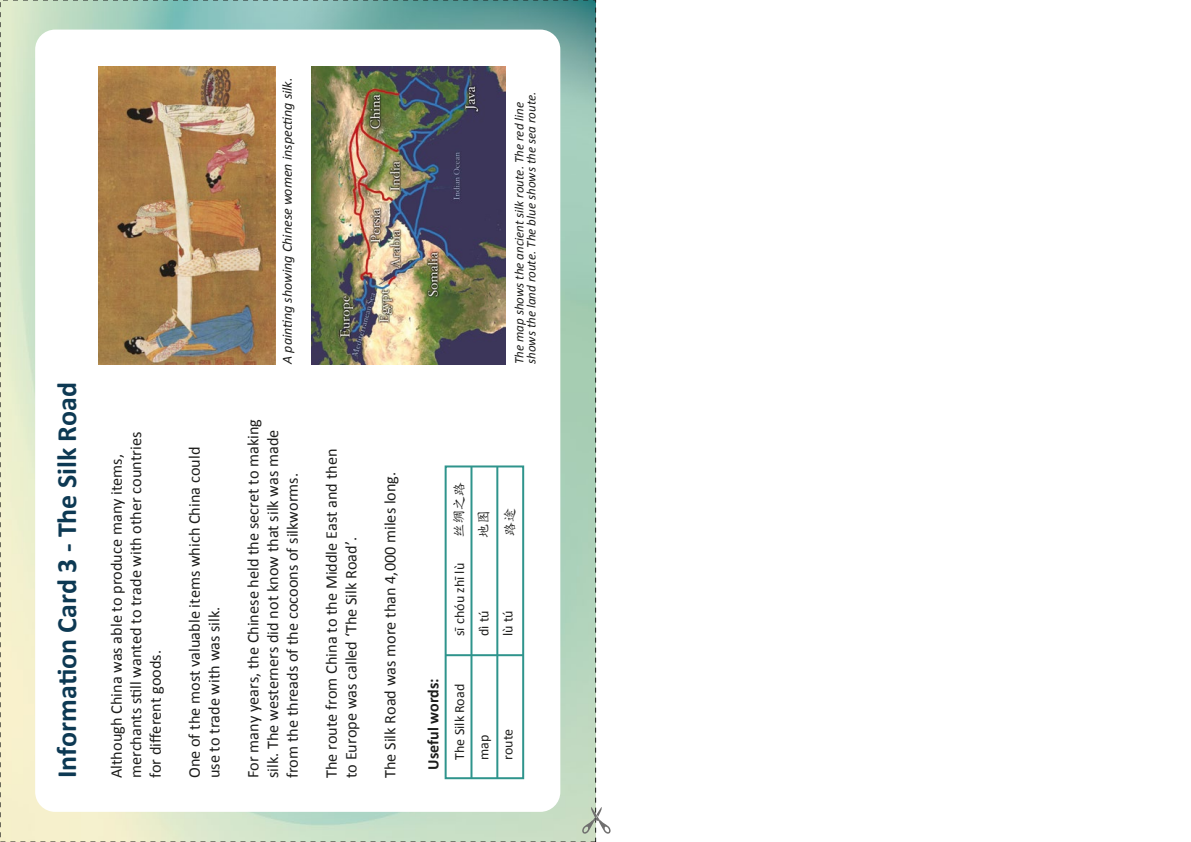
<style>
.page{position:relative;width:1191px;height:842px;background:#fff}
.page>*{position:absolute;margin:0;border:0;box-sizing:border-box;transform-origin:0 0}
.t1{font:700 28px "Calibri";color:#0d3953}
.t2{font:16.3px/19.5px "Calibri";color:#1d1d1b}
.t3{font:700 16px "Calibri";letter-spacing:-.005em;color:#1d1d1b}
.t4{font:italic 14px "Calibri";color:#1d1d1b}
.t5{font:14px "Calibri";color:#1d1d1b}
.t6{font:14px "Kai Ti";color:#1d1d1b}
.t7{font:italic 13px/12px "Calibri";color:#1d1d1b}
</style>
<div class="page">
<img style="left:2px;top:2px;width:592px;height:838px">
<div style="left:35px;top:30px;width:525px;height:782px;background:#fff;border-radius:20px"></div>
<div style="left:444px;top:465px;width:80px;height:314px;border:2px solid #2f948c"></div>
<hr style="left:496px;top:466px;width:2px;height:312px;background:#2f948c">
<hr style="left:470px;top:466px;width:2px;height:312px;background:#2f948c">
<hr style="left:445px;top:654px;width:78px;height:2px;background:#2f948c">
<img style="left:99px;top:66px;width:177px;height:298px">
<img style="left:312px;top:66px;width:194px;height:298px">
<svg style="left:582px;top:807px;width:28px;height:27px"></svg>
<h1 class="t1" style="left:49px;top:778px;width:398px;rotate:-90deg">Information Card 3 - The Silk Road</h1>
<p class="t2" style="left:107px;top:778px;width:348px;rotate:-90deg">Although China was able to produce many items, merchants still wanted to trade with other countries for different goods.</p>
<p class="t2" style="left:185px;top:778px;width:333px;rotate:-90deg">One of the most valuable items which China could use to trade with was silk.</p>
<p class="t4" style="left:277px;top:364px;width:288px;rotate:-90deg">A painting showing Chinese women inspecting silk.</p>
<p class="t2" style="left:243px;top:778px;width:361px;rotate:-90deg">For many years, the Chinese held the secret to making silk. The westerners did not know that silk was made from the threads of the cocoons of silkworms.</p>
<p class="t2" style="left:322px;top:778px;width:331px;rotate:-90deg">The route from China to the Middle East and then to Europe was called ‘The Silk Road’.</p>
<p class="t2" style="left:380px;top:778px;width:308px;rotate:-90deg">The Silk Road was more than 4,000 miles long.</p>
<p class="t7" style="left:512px;top:364px;width:274px;rotate:-90deg">The map shows the ancient silk route. The red line shows the land route. The blue shows the sea route.</p>
<p class="t6" style="left:452px;top:538px;width:58px;rotate:-90deg">丝绸之路</p>
<p class="t5" style="left:450px;top:636px;width:74px;rotate:-90deg">sī chóu zhī lù</p>
<p class="t6" style="left:476px;top:538px;width:30px;rotate:-90deg">地图</p>
<p class="t5" style="left:475px;top:636px;width:27px;rotate:-90deg">dì tú</p>
<p class="t6" style="left:502px;top:536px;width:30px;rotate:-90deg">路途</p>
<p class="t5" style="left:499px;top:636px;width:27px;rotate:-90deg">lù tú</p>
<p class="t3" style="left:423px;top:770px;width:93px;rotate:-90deg">Useful words:</p>
<p class="t5" style="left:450px;top:760px;width:77px;rotate:-90deg">The Silk Road</p>
<p class="t5" style="left:475px;top:760px;width:27px;rotate:-90deg">map</p>
<p class="t5" style="left:499px;top:760px;width:32px;rotate:-90deg">route</p>
</div>
